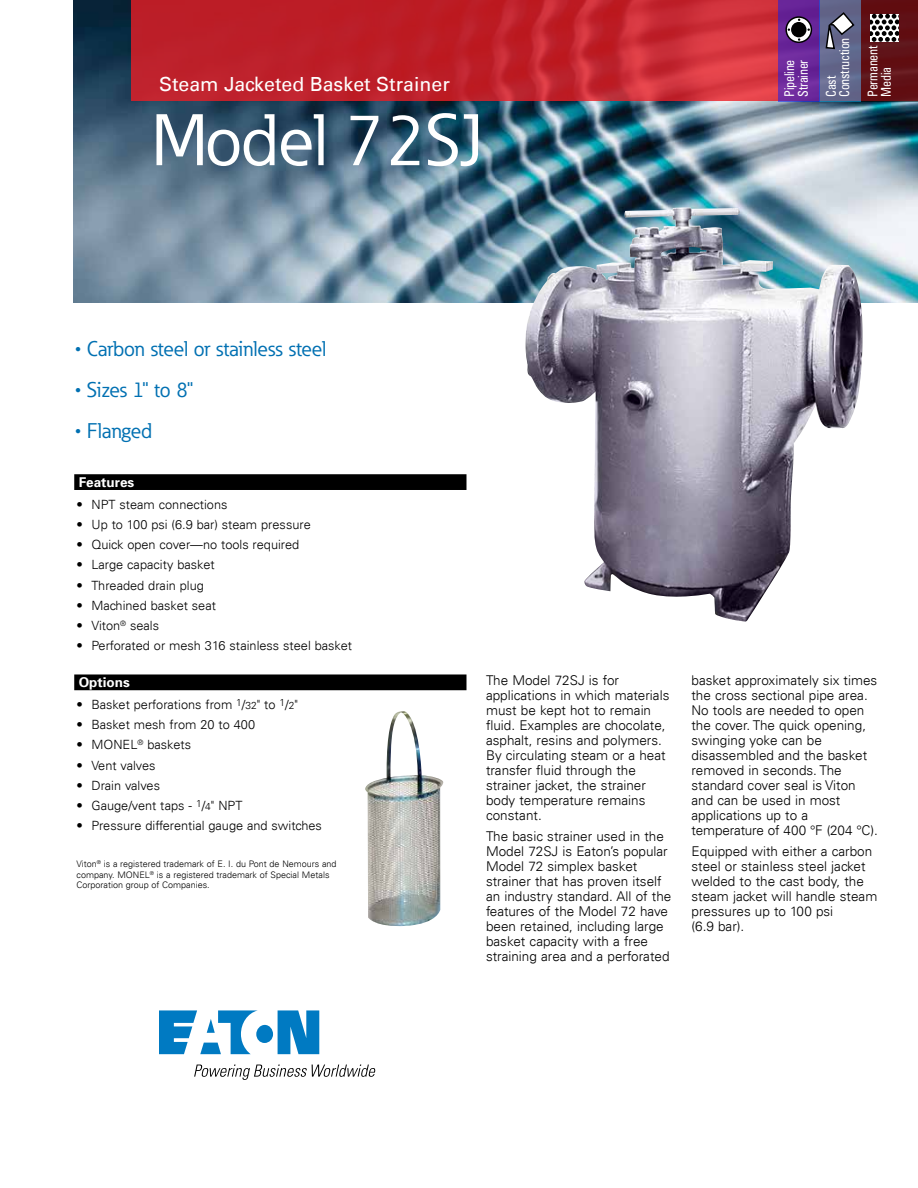
<style>
.page{position:relative;width:918px;height:1188px;background:#fff}
.page>*{position:absolute;margin:0;border:0;box-sizing:border-box;transform-origin:0 0}
.t1{font:72px "Eaton";color:#fff}
.t2{font:21px "Eaton";color:#0070b2}
.t3{font:19.5px "Univers LT";color:#fff}
.t4{font:300 13.5px/15px "Univers LT";color:#000}
.t5{font:condensed 13.5px/13.5px "Univers LT";letter-spacing:-.02em;color:#fff;scale:.9 1}
.t6{font:700 13.5px "Univers";color:#fff}
.t7{font:300 12.75px "Univers LT";color:#000}
.t8{font:300 9px/10.5px "Univers LT";color:#000}
.s1{font-size:10.2px}
</style>
<div class="page">
<img style="left:73px;top:0;width:845px;height:303px">
<svg style="left:159px;top:1010px;width:160px;height:44px"></svg>
<svg style="left:194px;top:1065px;width:181px;height:15px"></svg>
<svg style="left:131px;top:0;width:647px;height:101px;background:#c2242d"></svg>
<div style="left:861px;top:0;width:57px;height:101px;background:#600f14"></div>
<div style="left:820px;top:0;width:41px;height:101px;background:#61678b"></div>
<div style="left:778px;top:0;width:42px;height:101px;background:#69269a"></div>
<svg style="left:786px;top:17px;width:25px;height:25px"></svg>
<div style="left:785px;top:16px;width:27px;height:27px;border:2px solid #000;border-radius:50%"></div>
<div style="left:792px;top:23px;width:14px;height:14px;background:#000;border-radius:50%"></div>
<div style="left:791px;top:22px;width:15px;height:15px;border:2px solid #000;border-radius:50%"></div>
<svg style="left:870px;top:14px;width:29px;height:27px"></svg>
<svg style="left:825px;top:12px;width:30px;height:38px"></svg>
<div style="left:74px;top:474px;width:392px;height:16px;background:#000"></div>
<div style="left:74px;top:674px;width:392px;height:16px;background:#000"></div>
<img style="left:525px;top:208px;width:338px;height:414px">
<img style="left:365px;top:711px;width:78px;height:216px">
<h3 class="t3" style="left:159px;top:72px;width:292px">Steam Jacketed Basket Strainer</h3>
<h1 class="t1" style="left:151px;top:95px;width:335px">Model 72SJ</h1>
<p class="t5" style="left:782px;top:97px;width:43px;rotate:-90deg">Pipeline<br>Strainer</p>
<p class="t5" style="left:824px;top:97px;width:68px;rotate:-90deg">Cast<br>Construction</p>
<p class="t5" style="left:866px;top:97px;width:59px;rotate:-90deg">Permanent<br>Media</p>
<h2 class="t2" style="left:75px;top:335px;width:253px">• Carbon steel or stainless steel</h2>
<h2 class="t2" style="left:75px;top:376px;width:120px">• Sizes 1" to 8"</h2>
<h2 class="t2" style="left:75px;top:417px;width:79px">• Flanged</h2>
<p class="t6" style="left:79px;top:474px;width:57px">Features</p>
<p class="t7" style="left:76px;top:497px;width:153px">• NPT steam connections</p>
<p class="t7" style="left:76px;top:517px;width:236px">• Up to 100 psi (6.9 bar) steam pressure</p>
<p class="t7" style="left:76px;top:537px;width:224px">• Quick open cover—no tools required</p>
<p class="t7" style="left:76px;top:557px;width:140px">• Large capacity basket</p>
<p class="t7" style="left:76px;top:578px;width:129px">• Threaded drain plug</p>
<p class="t7" style="left:76px;top:598px;width:141px">• Machined basket seat</p>
<p class="t7" style="left:76px;top:618px;width:84px">• Viton<sup>®</sup> seals</p>
<p class="t7" style="left:76px;top:638px;width:277px">• Perforated or mesh 316 stainless steel basket</p>
<p class="t6" style="left:79px;top:674px;width:53px">Options</p>
<p class="t7" style="left:76px;top:697px;width:223px">• Basket perforations from <sup>1</sup>/<span class="s1">32</span>" to <sup>1</sup>/<span class="s1">2</span>"</p>
<p class="t7" style="left:77px;top:717px;width:180px">• Basket mesh from 20 to 400</p>
<p class="t7" style="left:77px;top:737px;width:116px">• MONEL<sup>®</sup> baskets</p>
<p class="t7" style="left:76px;top:758px;width:81px">• Vent valves</p>
<p class="t7" style="left:76px;top:778px;width:85px">• Drain valves</p>
<p class="t7" style="left:76px;top:798px;width:167px">• Gauge/vent taps - <sup>1</sup>/<span class="s1">4</span>" NPT</p>
<p class="t7" style="left:77px;top:818px;width:247px">• Pressure differential gauge and switches</p>
<p class="t8" style="left:76px;top:859px;width:262px">Viton<sup>®</sup> is a registered trademark of E. I. du Pont de Nemours and company. MONEL<sup>®</sup> is a registered trademark of Special Metals<br>Corporation group of Companies.</p>
<p class="t4" style="left:486px;top:672px;width:185px">The Model 72SJ is for applications in which materials must be kept hot to remain fluid. Examples are chocolate, asphalt, resins and polymers.<br>By circulating steam or a heat transfer fluid through the strainer jacket, the strainer body temperature remains constant.</p>
<p class="t4" style="left:486px;top:828px;width:187px">The basic strainer used in the<br>Model 72SJ is Eaton’s popular<br>Model 72 simplex basket strainer that has proven itself an industry standard. All of the features of the Model 72 have been retained, including large basket capacity with a free straining area and a perforated</p>
<p class="t4" style="left:691px;top:672px;width:188px">basket approximately six times the cross sectional pipe area.<br>No tools are needed to open the cover. The quick opening, swinging yoke can be disassembled and the basket removed in seconds. The standard cover seal is Viton and can be used in most applications up to a temperature of 400 °F (204 °C).</p>
<p class="t4" style="left:691px;top:843px;width:187px">Equipped with either a carbon steel or stainless steel jacket welded to the cast body, the steam jacket will handle steam pressures up to 100 psi<br>(6.9 bar).</p>
</div>
